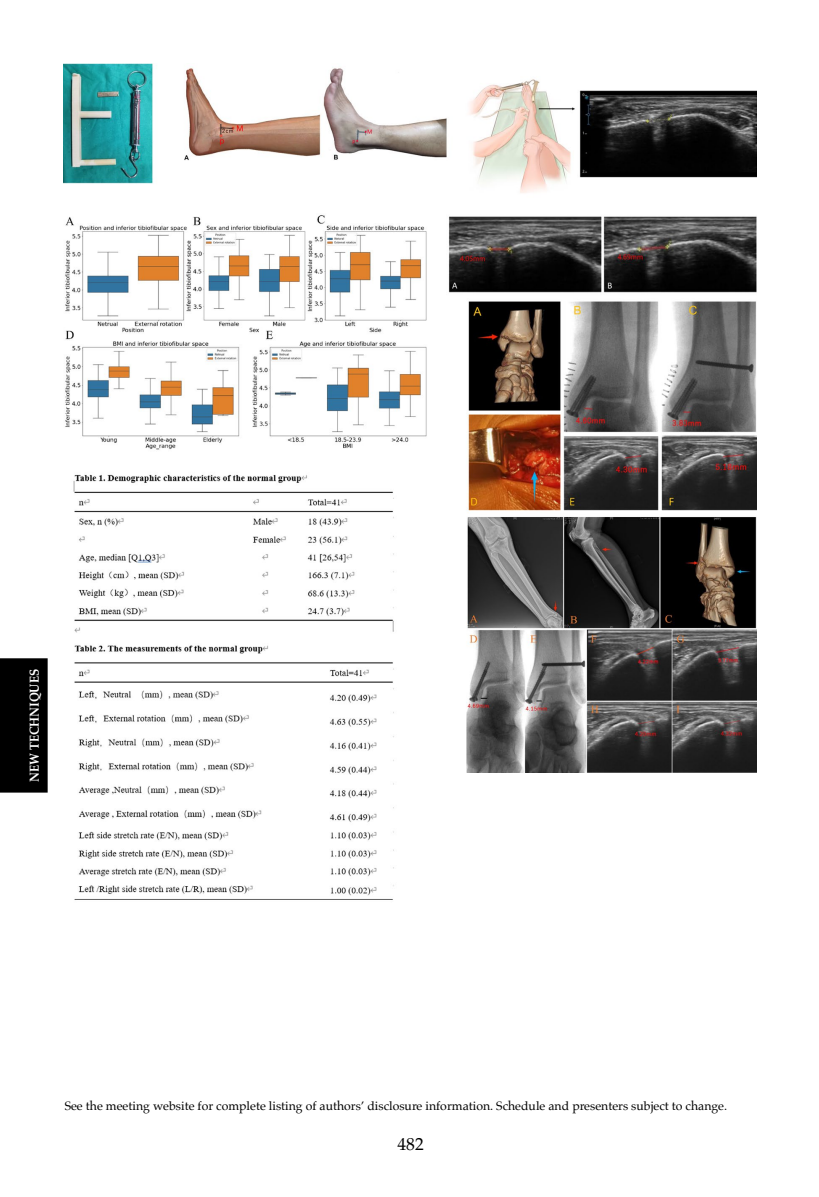
<style>
.page{position:relative;width:819px;height:1197px;background:#fff}
.page>*{position:absolute;margin:0;border:0;box-sizing:border-box;transform-origin:0 0}
.t1{font:17.5px "Palatino";color:#000}
.t2{font:700 13.12px "Palatino";color:#fff;scale:.9 1}
.t3{font:12.25px "Palatino";color:#000}
</style>
<div class="page">
<div style="left:0;top:658px;width:48px;height:135px;background:#000"></div>
<img style="left:63px;top:63px;width:694px;height:709px">
<img style="left:63px;top:205px;width:368px;height:695px">
<p class="t2" style="left:23px;top:782px;width:127px;rotate:-90deg">NEW TECHNIQUES</p>
<p class="t3" style="left:65px;top:1096px;width:664px">See the meeting website for complete listing of authors’ disclosure information. Schedule and presenters subject to change.</p>
<h1 class="t1" style="left:398px;top:1129px;width:28px">482</h1>
</div>
